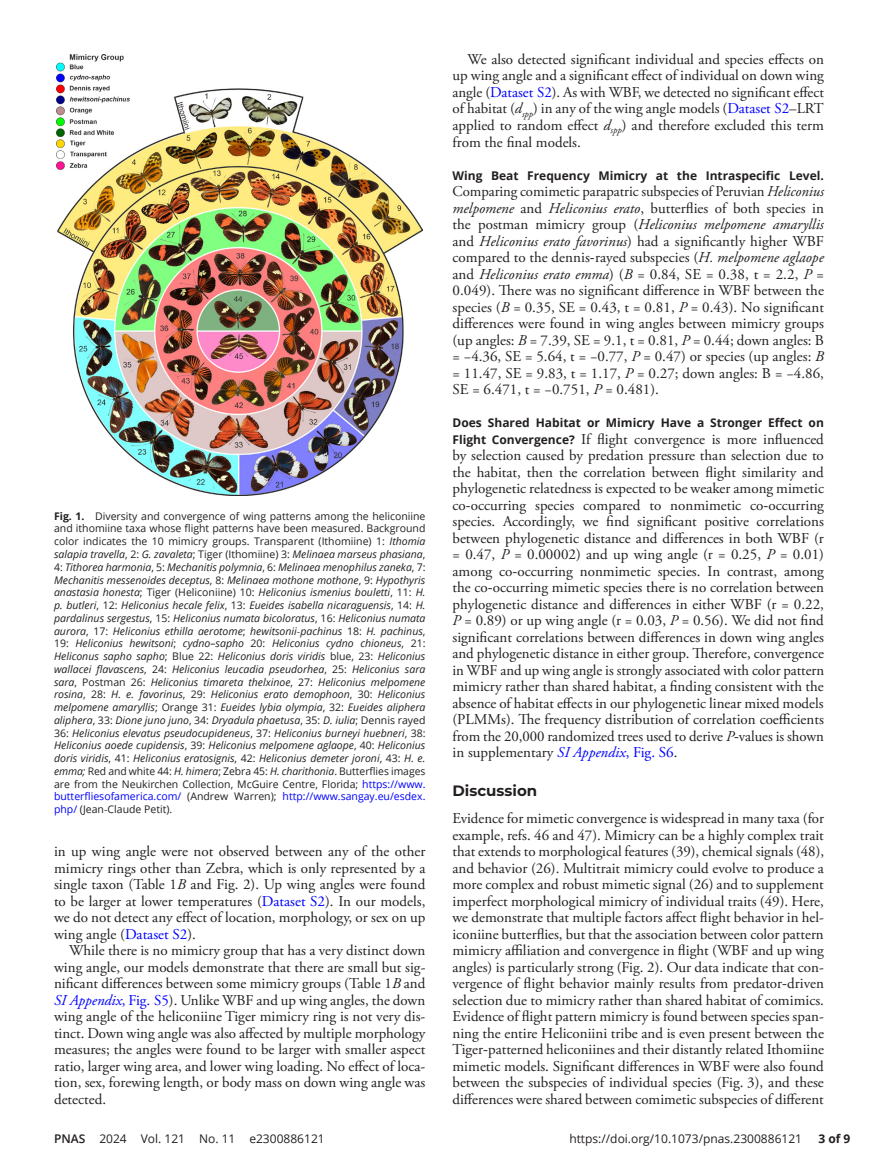
<style>
.page{position:relative;width:878px;height:1175px;background:#fff}
.page>*{position:absolute;margin:0;border:0;box-sizing:border-box;transform-origin:0 0}
.t1{font:15px/16.5px "Adobe Garamond Pro";color:#231f20;text-align:justify}
.t2{font:700 15px "Montserrat";color:#231f20}
.t3{font:700 12px "Open Sans";color:#231f20}
.t4{font:12px "Open Sans";color:#231f20}
.t5{font:italic 10.5px/12.8px "Open Sans";color:#231f20;text-align:justify}
.s1{font-weight:700;font-style:normal}
.s2{font-style:normal}
.s3{font-family:"STIX"}
.s4{font-style:normal;color:#00f}
.s5{font-family:"STIX";font-style:normal}
.s6{font-style:italic}
.s7{color:#00f}
.s8{font-style:italic;color:#00f}
.s9{font-family:"Open Sans";font-weight:700;font-size:12px}
.s10{font-weight:600}
</style>
<div class="page">
<img style="left:56px;top:54px;width:366px;height:441px">
<p class="t5" style="left:54px;top:509px;width:373px"><span class="s1">Fig. 1.</span> <span class="s2">Diversity and convergence of wing patterns among the heliconiine and ithomiine taxa whose flight patterns have been measured. Background color indicates the 10 mimicry groups. Transparent (Ithomiine) 1:</span> Ithomia salapia travella<span class="s2">, 2:</span> G. zavaleta<span class="s2">; Tiger (Ithomiine) 3:</span> Melinaea marseus phasiana<span class="s2">, 4:</span> Tithorea harmonia<span class="s2">, 5:</span> Mechanitis polymnia<span class="s2">, 6:</span> Melinaea menophilus zaneka<span class="s2">, 7:<br></span>Mechanitis messenoides deceptus<span class="s2">, 8:</span> Melinaea mothone mothone<span class="s2">, 9:</span> Hypothyris anastasia honesta<span class="s2">; Tiger (Heliconiine) 10:</span> Heliconius ismenius bouletti<span class="s2">, 11:</span> H. p. butleri<span class="s2">, 12:</span> Heliconius hecale felix<span class="s2">, 13:</span> Eueides isabella nicaraguensis<span class="s2">, 14:</span> H. pardalinus sergestus<span class="s2">, 15:</span> Heliconius numata bicoloratus<span class="s2">, 16:</span> Heliconius numata aurora<span class="s2">, 17:</span> Heliconius ethilla aerotome<span class="s2">;</span> hewitsonii<span class="s3">-</span>pachinus <span class="s2">18:</span> H. pachinus<span class="s2">, 19:</span> Heliconius hewitsoni<span class="s2">;</span> cydno–sapho <span class="s2">20:</span> Heliconius cydno chioneus<span class="s2">, 21:<br></span>Heliconus sapho sapho<span class="s2">; Blue 22:</span> Heliconius doris viridis <span class="s2">blue, 23:</span> Heliconius wallacei flavascens<span class="s2">, 24:</span> Heliconius leucadia pseudorhea<span class="s2">, 25:</span> Heliconius sara sara<span class="s2">, Postman 26:</span> Heliconius timareta thelxinoe<span class="s2">, 27:</span> Heliconius melpomene rosina<span class="s2">, 28:</span> H. e. favorinus<span class="s2">, 29:</span> Heliconius erato demophoon<span class="s2">, 30:</span> Heliconius melpomene amaryllis<span class="s2">; Orange 31:</span> Eueides lybia olympia<span class="s2">, 32:</span> Eueides aliphera aliphera<span class="s2">, 33:</span> Dione juno juno<span class="s2">, 34:</span> Dryadula phaetusa<span class="s2">, 35:</span> D. iulia<span class="s2">; Dennis rayed 36:</span> Heliconius elevatus pseudocupideneus<span class="s2">, 37:</span> Heliconius burneyi huebneri<span class="s2">, 38:<br></span>Heliconius aoede cupidensis<span class="s2">, 39:</span> Heliconius melpomene aglaope<span class="s2">, 40:</span> Heliconius doris viridis<span class="s2">, 41:</span> Heliconius eratosignis<span class="s2">, 42:</span> Heliconius demeter joroni<span class="s2">, 43:</span> H. e. emma; <span class="s2">Red and white 44:</span> H. himera<span class="s2">; Zebra 45:</span> H. charithonia<span class="s2">. Butterflies images are from the Neukirchen Collection, McGuire Centre, Florida;</span> <span class="s4">https://www. butterfliesofamerica.com/</span> <span class="s2">(Andrew Warren);</span> <span class="s4">http://www.sangay.eu/esdex. php/</span> <span class="s2">(Jean</span><span class="s5">-</span><span class="s2">Claude Petit).</span></p>
<p class="t1" style="left:54px;top:843px;width:373px">in up wing angle were not observed between any of the other mimicry rings other than Zebra, which is only represented by a single taxon (Table 1<span class="s6">B</span> and Fig. 2). Up wing angles were found to be larger at lower temperatures (<span class="s7">Dataset S2</span>). In our models, we do not detect any effect of location, morphology, or sex on up wing angle (<span class="s7">Dataset S2</span>).</p>
<p class="t1" style="left:54px;top:942px;width:373px;text-indent:15px">While there is no mimicry group that has a very distinct down wing angle, our models demonstrate that there are small but sig&shy;nificant differences between some mimicry groups (Table 1<span class="s6">B</span> and <span class="s8">SI Appendix</span><span class="s7">, Fig. S5</span>). Unlike WBF and up wing angles, the down wing angle of the heliconiine Tiger mimicry ring is not very dis&shy;tinct. Down wing angle was also affected by multiple morphology measures; the angles were found to be larger with smaller aspect ratio, larger wing area, and lower wing loading. No effect of loca&shy;tion, sex, forewing length, or body mass on down wing angle was detected.</p>
<p class="t1" style="left:452px;top:51px;width:373px;text-indent:15px">We also detected significant individual and species effects on up wing angle and a significant effect of individual on down wing angle (<span class="s7">Dataset S2</span>). As with WBF, we detected no significant effect of habitat (<span class="s6">d</span><sub>spp</sub>) in any of the wing angle models (<span class="s7">Dataset S2</span>–LRT applied to random effect <span class="s6">d</span><sub>spp</sub>) and therefore excluded this term from the final models.</p>
<p class="t3" style="left:452px;top:167px;width:373px">Wing Beat Frequency Mimicry at the Intraspecific Level.</p>
<p class="t1" style="left:452px;top:183px;width:373px">Comparing comimetic parapatric subspecies of Peruvian <span class="s6">Heliconius melpomene</span> and <span class="s6">Heliconius erato</span>, butterflies of both species in the postman mimicry group (<span class="s6">Heliconius melpomene amaryllis </span>and <span class="s6">Heliconius erato favorinus</span>) had a significantly higher WBF compared to the dennis<span class="s3">-</span>rayed subspecies (<span class="s6">H. melpomene aglaope </span>and <span class="s6">Heliconius erato emma</span>) (<span class="s6">B</span> = 0.84, SE = 0.38, t = 2.2, <span class="s6">P</span> = 0.049). There was no significant difference in WBF between the species (<span class="s6">B</span> = 0.35, SE = 0.43, t = 0.81, <span class="s6">P</span> = 0.43). No significant differences were found in wing angles between mimicry groups (up angles: <span class="s6">B</span> = 7.39, SE = 9.1, t = 0.81, <span class="s6">P</span> = 0.44; down angles: B = −4.36, SE = 5.64, t = −0.77, <span class="s6">P</span> = 0.47) or species (up angles: <span class="s6">B </span>= 11.47, SE = 9.83, t = 1.17, <span class="s6">P</span> = 0.27; down angles: B = −4.86, SE = 6.471, t = −0.751, <span class="s6">P</span> = 0.481).</p>
<p class="t3" style="left:452px;top:414px;width:373px">Does Shared Habitat or Mimicry Have a Stronger Effect on</p>
<p class="t1" style="left:452px;top:431px;width:373px"><span class="s9">Flight Convergence?</span> If flight convergence is more influenced by selection caused by predation pressure than selection due to the habitat, then the correlation between flight similarity and phylogenetic relatedness is expected to be weaker among mimetic co<span class="s3">-</span>occurring species compared to nonmimetic co<span class="s3">-</span>occurring species. Accordingly, we find significant positive correlations between phylogenetic distance and differences in both WBF (r = 0.47, <span class="s6">P</span> = 0.00002) and up wing angle (r = 0.25, <span class="s6">P</span> = 0.01) among co<span class="s3">-</span>occurring nonmimetic species. In contrast, among the co<span class="s3">-</span>occurring mimetic species there is no correlation between phylogenetic distance and differences in either WBF (r = 0.22, <span class="s6">P</span> = 0.89) or up wing angle (r = 0.03, <span class="s6">P</span> = 0.56). We did not find significant correlations between differences in down wing angles and phylogenetic distance in either group. Therefore, convergence in WBF and up wing angle is strongly associated with color pattern mimicry rather than shared habitat, a finding consistent with the absence of habitat effects in our phylogenetic linear mixed models (PLMMs). The frequency distribution of correlation coefficients from the 20,000 randomized trees used to derive <span class="s6">P</span><span class="s3">-</span>values is shown in supplementary <span class="s8">SI Appendix</span><span class="s7">, Fig. S6</span>.</p>
<p class="t2" style="left:452px;top:780px;width:86px">Discussion</p>
<p class="t1" style="left:452px;top:810px;width:373px">Evidence for mimetic convergence is widespread in many taxa (for example, refs. 46 and 47). Mimicry can be a highly complex trait that extends to morphological features (39), chemical signals (48), and behavior (26). Multitrait mimicry could evolve to produce a more complex and robust mimetic signal (26) and to supplement imperfect morphological mimicry of individual traits (49). Here, we demonstrate that multiple factors affect flight behavior in hel&shy;iconiine butterflies, but that the association between color pattern mimicry affiliation and convergence in flight (WBF and up wing angles) is particularly strong (Fig. 2). Our data indicate that con&shy;vergence of flight behavior mainly results from predator<span class="s3">-</span>driven selection due to mimicry rather than shared habitat of comimics.<br>Evidence of flight pattern mimicry is found between species span&shy;ning the entire Heliconiini tribe and is even present between the Tiger<span class="s3">-</span>patterned heliconiines and their distantly related Ithomiine mimetic models. Significant differences in WBF were also found between the subspecies of individual species (Fig. 3), and these differences were shared between comimetic subspecies of different</p>
<p class="t4" style="left:54px;top:1130px;width:272px"><span class="s10">PNAS</span> 2024 Vol. 121 No. 11 e2300886121</p>
<p class="t4" style="left:569px;top:1130px;width:234px">https://doi.org/10.1073/pnas.2300886121</p>
<p class="t3" style="left:818px;top:1130px;width:34px">3 of 9</p>
</div>
